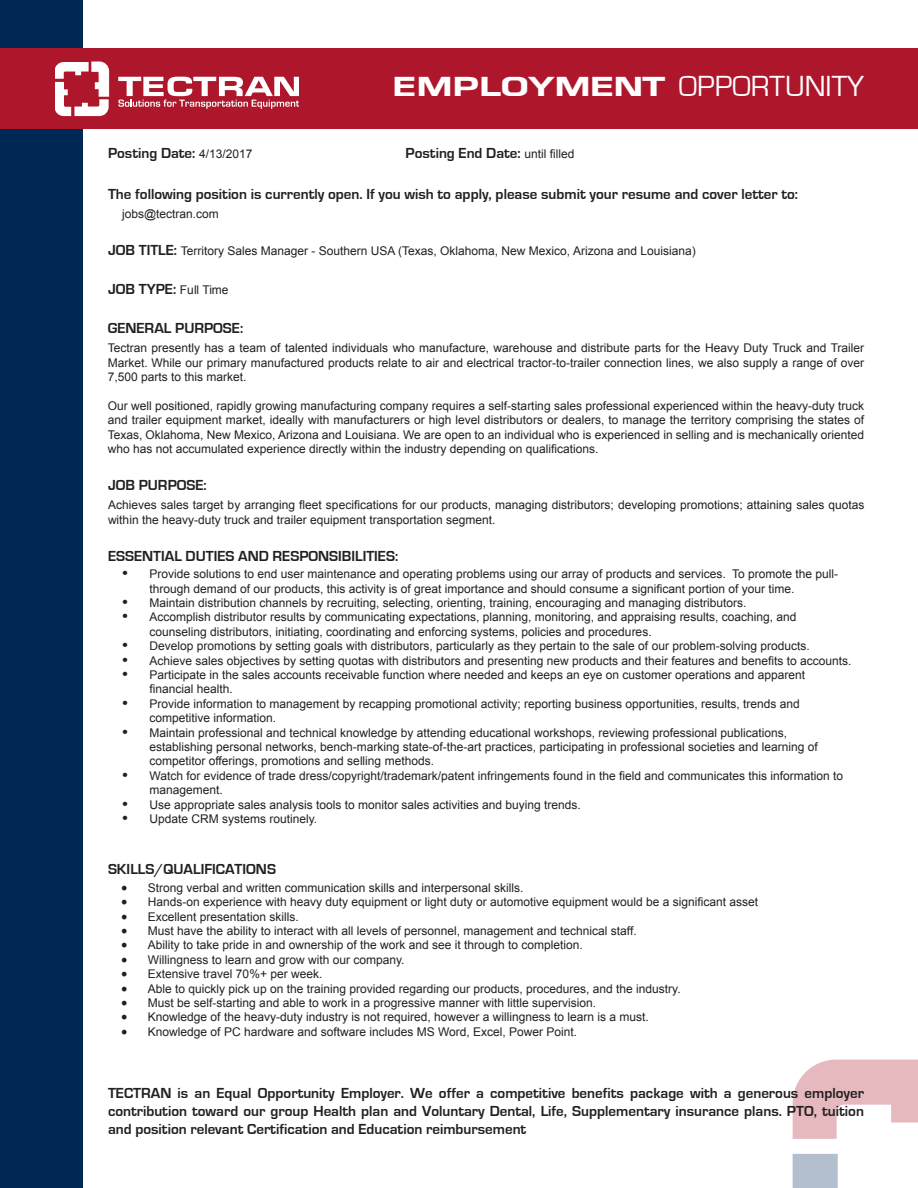
<style>
.page{position:relative;width:918px;height:1188px;background:#fff}
.page>*{position:absolute;margin:0;border:0;box-sizing:border-box;transform-origin:0 0}
.t1{font:30px "Eurostile";color:#fff}
.t2{font:700 15px/18px "Eurostile";color:#231f20;text-align:justify}
.t3{font:12px/14.4px "Arial";color:#231f20}
.s1{font-family:"Eurose Heavyface";font-size:28.5px}
.s2{font-family:"Arial";font-weight:400;font-size:12px}
.s3{font-family:"Eurostile";font-weight:700;font-size:15px}
.s4{font-weight:700;font-size:15px}
.s5{font-family:"Minion Pro";font-size:18px}
</style>
<div class="page">
<div style="left:0;top:0;width:82px;height:1188px;background:#002855"></div>
<div style="left:0;top:48px;width:918px;height:81px;background:#ae172b"></div>
<svg style="left:56px;top:62px;width:53px;height:54px"></svg>
<svg style="left:118px;top:77px;width:181px;height:32px"></svg>
<div style="left:793px;top:1154px;width:45px;height:34px;background:#b3bfce"></div>
<svg style="left:793px;top:1060px;width:125px;height:79px"></svg>
<p class="t1" style="left:393px;top:70px;width:473px"><span class="s1">EMPLOYMENT</span> OPPORTUNITY</p>
<p class="t2" style="left:108px;top:145px;width:146px">Posting Date: <span class="s2">4/13/2017</span></p>
<p class="t2" style="left:406px;top:145px;width:170px">Posting End Date: <span class="s2">until filled</span></p>
<p class="t2" style="left:108px;top:185px;width:692px">The following position is currently open. If you wish to apply, please submit your resume and cover letter to:</p>
<p class="t3" style="left:122px;top:207px;width:98px">jobs@tectran.com</p>
<p class="t3" style="left:108px;top:244px;width:589px"><span class="s3">JOB TITLE:</span> Territory Sales Manager - Southern USA (Texas, Oklahoma, New Mexico, Arizona and Louisiana)</p>
<p class="t2" style="left:108px;top:280px;width:122px">JOB TYPE: <span class="s2">Full Time</span></p>
<p class="t2" style="left:108px;top:319px;width:137px">GENERAL PURPOSE:</p>
<p class="t3" style="left:108px;top:341px;width:758px;text-align:justify">Tectran presently has a team of talented individuals who manufacture, warehouse and distribute parts for the Heavy Duty Truck and Trailer Market. While our primary manufactured products relate to air and electrical tractor-to-trailer connection lines, we also supply a range of over 7,500 parts to this market.</p>
<p class="t3" style="left:108px;top:398px;width:758px;text-align:justify">Our well positioned, rapidly growing manufacturing company requires a self-starting sales professional experienced within the heavy-duty truck and trailer equipment market, ideally with manufacturers or high level distributors or dealers, to manage the territory comprising the states of Texas, Oklahoma, New Mexico, Arizona and Louisiana. We are open to an individual who is experienced in selling and is mechanically oriented who has not accumulated experience directly within the industry depending on qualifications.</p>
<p class="t2" style="left:108px;top:476px;width:100px">JOB PURPOSE:</p>
<p class="t3" style="left:108px;top:498px;width:758px">Achieves sales target by arranging fleet specifications for our products, managing distributors; developing promotions; attaining sales quotas within the heavy-duty truck and trailer equipment transportation segment.</p>
<p class="t2" style="left:108px;top:547px;width:292px">ESSENTIAL DUTIES AND RESPONSIBILITIES:</p>
<p class="t3" style="left:149px;top:567px;width:690px;text-indent:-27px"><span class="s4">•</span> Provide solutions to end user maintenance and operating problems using our array of products and services. To promote the pull&shy;through demand of our products, this activity is of great importance and should consume a significant portion of your time.</p>
<p class="t3" style="left:122px;top:596px;width:625px"><span class="s4">•</span> Maintain distribution channels by recruiting, selecting, orienting, training, encouraging and managing distributors.</p>
<p class="t3" style="left:149px;top:610px;width:648px;text-indent:-27px"><span class="s4">•</span> Accomplish distributor results by communicating expectations, planning, monitoring, and appraising results, coaching, and counseling distributors, initiating, coordinating and enforcing systems, policies and procedures.</p>
<p class="t3" style="left:122px;top:639px;width:689px"><span class="s4">•</span> Develop promotions by setting goals with distributors, particularly as they pertain to the sale of our problem-solving products.</p>
<p class="t3" style="left:122px;top:653px;width:730px"><span class="s4">•</span> Achieve sales objectives by setting quotas with distributors and presenting new products and their features and benefits to accounts.</p>
<p class="t3" style="left:149px;top:668px;width:657px;text-indent:-27px"><span class="s4">•</span> Participate in the sales accounts receivable function where needed and keeps an eye on customer operations and apparent financial health.</p>
<p class="t3" style="left:149px;top:696px;width:652px;text-indent:-27px"><span class="s4">•</span> Provide information to management by recapping promotional activity; reporting business opportunities, results, trends and competitive information.</p>
<p class="t3" style="left:149px;top:725px;width:670px;text-indent:-27px"><span class="s4">•</span> Maintain professional and technical knowledge by attending educational workshops, reviewing professional publications, establishing personal networks, bench-marking state-of-the-art practices, participating in professional societies and learning of competitor offerings, promotions and selling methods.</p>
<p class="t3" style="left:149px;top:768px;width:695px;text-indent:-27px"><span class="s4">•</span> Watch for evidence of trade dress/copyright/trademark/patent infringements found in the field and communicates this information to management.</p>
<p class="t3" style="left:122px;top:797px;width:460px"><span class="s4">•</span> Use appropriate sales analysis tools to monitor sales activities and buying trends.</p>
<p class="t3" style="left:122px;top:812px;width:196px"><span class="s4">•</span> Update CRM systems routinely.</p>
<p class="t2" style="left:108px;top:861px;width:169px">SKILLS/QUALIFICATIONS</p>
<p class="t3" style="left:121px;top:881px;width:404px"><span class="s5">•</span> Strong verbal and written communication skills and interpersonal skills.</p>
<p class="t3" style="left:121px;top:895px;width:639px"><span class="s5">•</span> Hands-on experience with heavy duty equipment or light duty or automotive equipment would be a significant asset</p>
<p class="t3" style="left:121px;top:909px;width:179px"><span class="s5">•</span> Excellent presentation skills.</p>
<p class="t3" style="left:121px;top:924px;width:517px"><span class="s5">•</span> Must have the ability to interact with all levels of personnel, management and technical staff.</p>
<p class="t3" style="left:121px;top:938px;width:463px"><span class="s5">•</span> Ability to take pride in and ownership of the work and see it through to completion.</p>
<p class="t3" style="left:121px;top:953px;width:285px"><span class="s5">•</span> Willingness to learn and grow with our company.</p>
<p class="t3" style="left:121px;top:967px;width:203px"><span class="s5">•</span> Extensive travel 70%+ per week.</p>
<p class="t3" style="left:121px;top:981px;width:561px"><span class="s5">•</span> Able to quickly pick up on the training provided regarding our products, procedures, and the industry.</p>
<p class="t3" style="left:121px;top:996px;width:477px"><span class="s5">•</span> Must be self-starting and able to work in a progressive manner with little supervision.</p>
<p class="t3" style="left:121px;top:1010px;width:529px"><span class="s5">•</span> Knowledge of the heavy-duty industry is not required, however a willingness to learn is a must.</p>
<p class="t3" style="left:121px;top:1025px;width:458px"><span class="s5">•</span> Knowledge of PC hardware and software includes MS Word, Excel, Power Point.</p>
<p class="t2" style="left:108px;top:1084px;width:758px">TECTRAN is an Equal Opportunity Employer. We offer a competitive benefits package with a generous employer contribution toward our group Health plan and Voluntary Dental, Life, Supplementary insurance plans. PTO, tuition and position relevant Certification and Education reimbursement</p>
</div>
